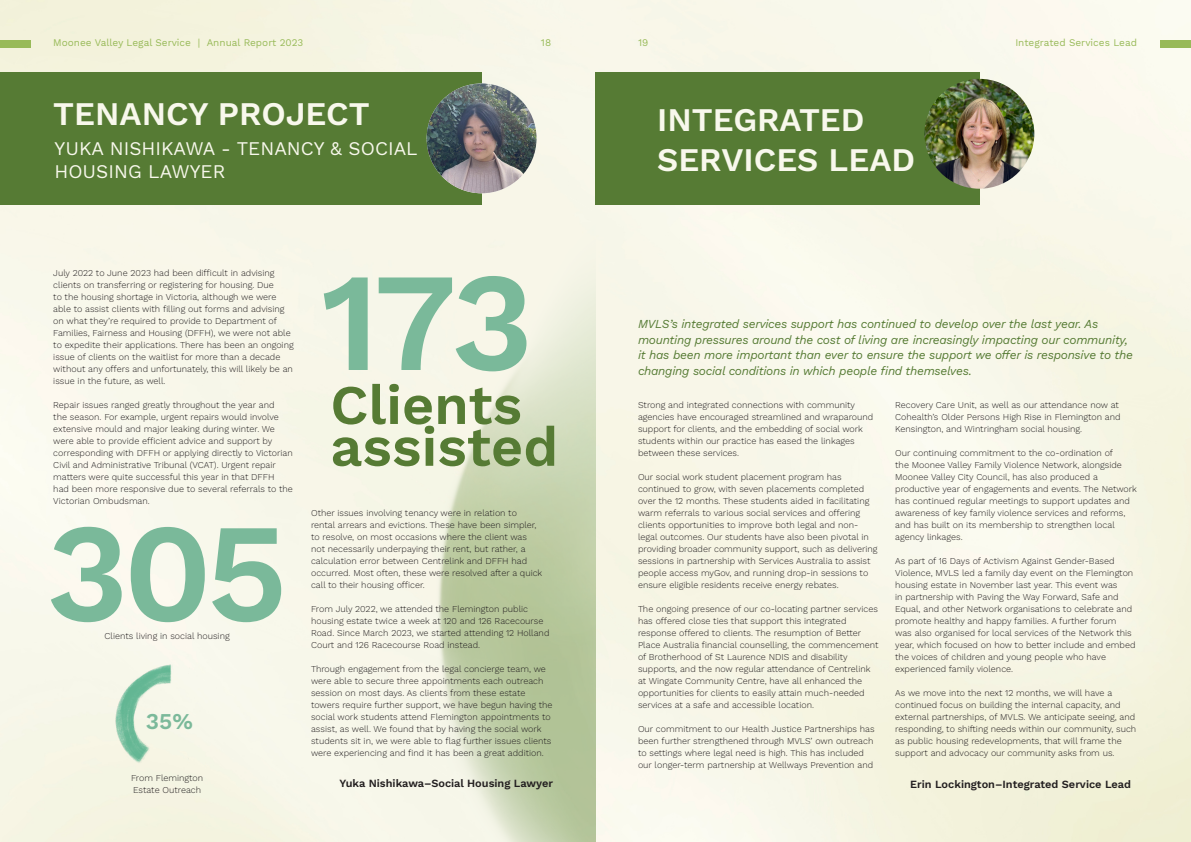
<style>
.page{position:relative;width:1191px;height:842px;background:#fff}
.page>*{position:absolute;margin:0;border:0;box-sizing:border-box;transform-origin:0 0}
.t1{font:600 140.1px "Work Sans";letter-spacing:-.04em;color:#7ab99a}
.t2{font:600 55.8px "Work Sans";color:#567b34}
.t3{font:600 33px/39.6px "Work Sans";color:#f8f8ec}
.t4{font:600 22.6px "Work Sans";color:#7bb99a}
.t5{font:19px/22.8px "Work Sans";color:#f8f8ec}
.t6{font:italic 12px/15.6px "Work Sans";letter-spacing:-.02em;color:#567b34}
.t7{font:600 11px "Work Sans";color:#231f20}
.t8{font:10px "Work Sans";color:#98ba58}
.t9{font:300 9px/12px "Work Sans";color:#231f20}
</style>
<div class="page">
<img style="left:0;top:0;width:1191px;height:842px">
<div style="left:0;top:40px;width:31px;height:7px;background:#98ba58"></div>
<div style="left:1159px;top:40px;width:32px;height:7px;background:#98ba58"></div>
<img style="left:422px;top:221px;width:173px;height:621px">
<div style="left:0;top:72px;width:481px;height:132px;background:#567b34"></div>
<div style="left:595px;top:72px;width:385px;height:132px;background:#567b34"></div>
<img style="left:426px;top:83px;width:110px;height:110px;border-radius:55px">
<img style="left:924px;top:79px;width:110px;height:110px;border-radius:55px">
<img style="left:111px;top:661px;width:112px;height:116px">
<p class="t8" style="left:53px;top:37px;width:252px">Moonee Valley Legal Service | Annual Report 2023</p>
<p class="t8" style="left:541px;top:37px;width:12px">18</p>
<p class="t8" style="left:638px;top:37px;width:12px">19</p>
<p class="t3" style="left:53px;top:93px;width:318px">TENANCY PROJECT</p>
<p class="t3" style="left:657px;top:99px;width:259px">INTEGRATED<br>SERVICES LEAD</p>
<p class="t5" style="left:54px;top:138px;width:365px">YUKA NISHIKAWA - TENANCY &amp; SOCIAL<br>HOUSING LAWYER</p>
<p class="t8" style="left:1015px;top:37px;width:123px">Integrated Services Lead</p>
<p class="t9" style="left:53px;top:267px;width:242px">July 2022 to June 2023 had been difficult in advising clients on transferring or registering for housing. Due<br>to the housing shortage in Victoria, although we were able to assist clients with filling out forms and advising on what they’re required to provide to Department of Families, Fairness and Housing (DFFH), we were not able to expedite their applications. There has been an ongoing issue of clients on the waitlist for more than a decade without any offers and unfortunately, this will likely be an issue in the future, as well.</p>
<p class="t9" style="left:53px;top:399px;width:241px">Repair issues ranged greatly throughout the year and<br>the season. For example, urgent repairs would involve extensive mould and major leaking during winter. We were able to provide efficient advice and support by corresponding with DFFH or applying directly to Victorian Civil and Administrative Tribunal (VCAT). Urgent repair matters were quite successful this year in that DFFH<br>had been more responsive due to several referrals to the Victorian Ombudsman.</p>
<p class="t9" style="left:638px;top:399px;width:237px">Strong and integrated connections with community agencies have encouraged streamlined and wraparound support for clients, and the embedding of social work students within our practice has eased the linkages between these services.</p>
<p class="t1" style="left:321px;top:216px;width:214px">173</p>
<p class="t6" style="left:638px;top:315px;width:496px">MVLS’s integrated services support has continued to develop over the last year. As mounting pressures around the cost of living are increasingly impacting our community, it has been more important than ever to ensure the support we offer is responsive to the changing social conditions in which people find themselves.</p>
<p class="t2" style="left:330px;top:363px;width:193px">Clients</p>
<p class="t2" style="left:330px;top:404px;width:229px">assisted</p>
<p class="t9" style="left:895px;top:399px;width:227px">Recovery Care Unit, as well as our attendance now at<br>Cohealth’s Older Persons High Rise in Flemington and<br>Kensington, and Wintringham social housing.</p>
<p class="t9" style="left:895px;top:447px;width:243px">Our continuing commitment to the co-ordination of<br>the Moonee Valley Family Violence Network, alongside Moonee Valley City Council, has also produced a productive year of engagements and events. The Network has continued regular meetings to support updates and awareness of key family violence services and reforms, and has built on its membership to strengthen local agency linkages.</p>
<p class="t9" style="left:895px;top:555px;width:242px">As part of 16 Days of Activism Against Gender-Based Violence, MVLS led a family day event on the Flemington housing estate in November last year. This event was<br>in partnership with Paving the Way Forward, Safe and Equal, and other Network organisations to celebrate and promote healthy and happy families. A further forum<br>was also organised for local services of the Network this year, which focused on how to better include and embed the voices of children and young people who have experienced family violence.</p>
<p class="t9" style="left:895px;top:687px;width:242px">As we move into the next 12 months, we will have a continued focus on building the internal capacity, and external partnerships, of MVLS. We anticipate seeing, and responding, to shifting needs within our community, such as public housing redevelopments, that will frame the support and advocacy our community asks from us.</p>
<p class="t9" style="left:638px;top:471px;width:241px">Our social work student placement program has continued to grow, with seven placements completed over the 12 months. These students aided in facilitating warm referrals to various social services and offering clients opportunities to improve both legal and non&shy;legal outcomes. Our students have also been pivotal in providing broader community support, such as delivering sessions in partnership with Services Australia to assist people access myGov, and running drop-in sessions to ensure eligible residents receive energy rebates.</p>
<p class="t9" style="left:638px;top:603px;width:242px">The ongoing presence of our co-locating partner services has offered close ties that support this integrated response offered to clients. The resumption of Better Place Australia financial counselling, the commencement of Brotherhood of St Laurence NDIS and disability supports, and the now regular attendance of Centrelink at Wingate Community Centre, have all enhanced the opportunities for clients to easily attain much-needed services at a safe and accessible location.</p>
<p class="t9" style="left:638px;top:723px;width:238px">Our commitment to our Health Justice Partnerships has been further strengthened through MVLS’ own outreach to settings where legal need is high. This has included our longer-term partnership at Wellways Prevention and</p>
<p class="t9" style="left:311px;top:507px;width:233px">Other issues involving tenancy were in relation to rental arrears and evictions. These have been simpler, to resolve, on most occasions where the client was not necessarily underpaying their rent, but rather, a calculation error between Centrelink and DFFH had occurred. Most often, these were resolved after a quick call to their housing officer.</p>
<p class="t9" style="left:311px;top:603px;width:240px">From July 2022, we attended the Flemington public housing estate twice a week at 120 and 126 Racecourse Road. Since March 2023, we started attending 12 Holland Court and 126 Racecourse Road instead.</p>
<p class="t9" style="left:311px;top:663px;width:243px">Through engagement from the legal concierge team, we were able to secure three appointments each outreach session on most days. As clients from these estate towers require further support, we have begun having the social work students attend Flemington appointments to assist, as well. We found that by having the social work students sit in, we were able to flag further issues clients were experiencing and find it has been a great addition.</p>
<p class="t1" style="left:46px;top:467px;width:243px">305</p>
<p class="t9" style="left:105px;top:630px;width:127px">Clients living in social housing</p>
<p class="t4" style="left:146px;top:705px;width:48px">35%</p>
<p class="t9" style="left:131px;top:771px;width:74px;line-height:12.8px">From Flemington<br>Estate Outreach</p>
<p class="t7" style="left:340px;top:775px;width:215px">Yuka Nishikawa–Social Housing Lawyer</p>
<p class="t7" style="left:910px;top:776px;width:222px">Erin Lockington–Integrated Service Lead</p>
</div>
